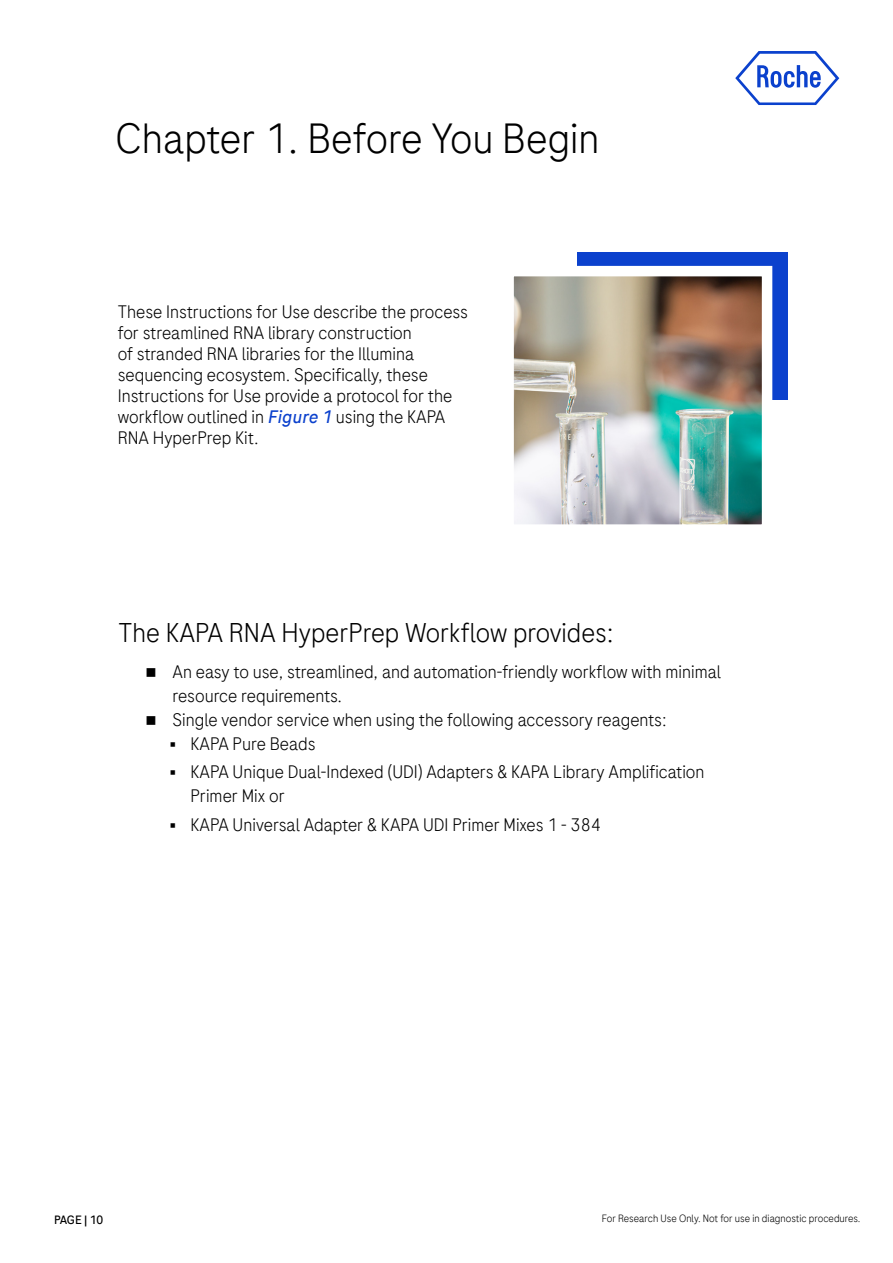
<style>
.page{position:relative;width:893px;height:1263px;background:#fff}
.page>*{position:absolute;margin:0;border:0;box-sizing:border-box;transform-origin:0 0}
.t1{font:300 42px "Roche Sans";color:#000}
.t2{font:300 27px "Roche Sans";color:#000}
.t3{font:300 18px/21px "Roche Sans";color:#000}
.t4{font:12px "Roche Sans";letter-spacing:-.02em;color:#000}
.t5{font:300 10.5px "Roche Sans";color:#000}
.s1{font-weight:400;font-style:italic;color:#0b41cd}
</style>
<div class="page">
<div style="left:577px;top:252px;width:210px;height:148px;background:#0b41cd"></div>
<img style="left:513px;top:265px;width:260px;height:260px">
<svg style="left:735px;top:51px;width:104px;height:54px"></svg>
<h1 class="t1" style="left:116px;top:112px;width:486px">Chapter 1. Before You Begin</h1>
<p class="t3" style="left:118px;top:301px;width:352px">These Instructions for Use describe the process for streamlined RNA library construction<br>of stranded RNA libraries for the Illumina sequencing ecosystem. Specifically, these Instructions for Use provide a protocol for the workflow outlined in <span class="s1">Figure 1</span> using the KAPA RNA HyperPrep Kit.</p>
<h2 class="t2" style="left:118px;top:616px;width:497px">The KAPA RNA HyperPrep Workflow provides:</h2>
<p class="t3" style="left:172px;top:661px;width:550px">An easy to use, streamlined, and automation-friendly workflow with minimal</p>
<p class="t3" style="left:172px;top:685px;width:171px">resource requirements.</p>
<p class="t3" style="left:172px;top:709px;width:496px">Single vendor service when using the following accessory reagents:</p>
<p class="t3" style="left:190px;top:733px;width:127px">KAPA Pure Beads</p>
<p class="t3" style="left:190px;top:760px;width:516px;line-height:24px">KAPA Unique Dual-Indexed (UDI) Adapters &amp; KAPA Library Amplification<br>Primer Mix or</p>
<p class="t3" style="left:190px;top:813px;width:412px">KAPA Universal Adapter &amp; KAPA UDI Primer Mixes 1 - 384</p>
<p class="t4" style="left:54px;top:1212px;width:51px">PAGE | 10</p>
<p class="t5" style="left:602px;top:1212px;width:260px">For Research Use Only. Not for use in diagnostic procedures.</p>
</div>
